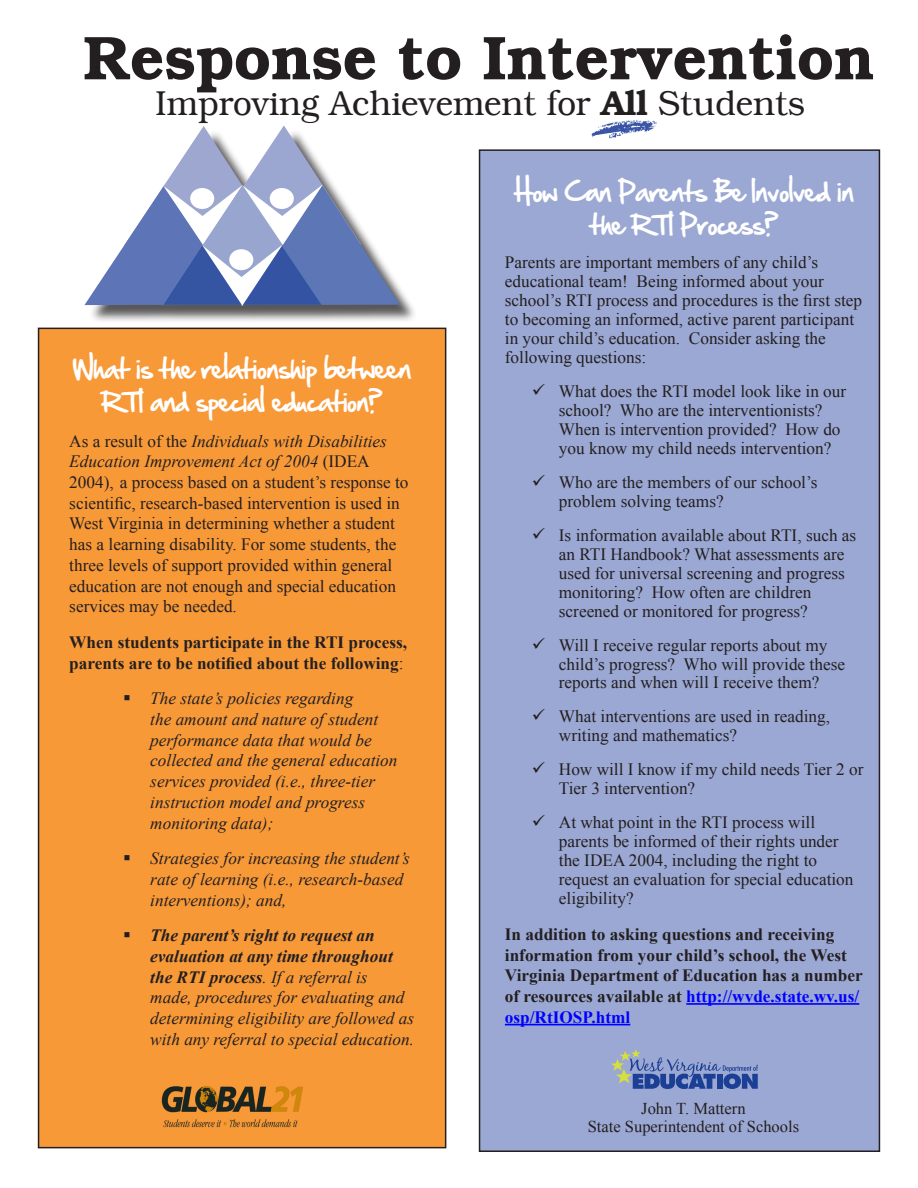
<style>
.page{position:relative;width:918px;height:1188px;background:#fff}
.page>*{position:absolute;margin:0;border:0;box-sizing:border-box;transform-origin:0 0}
.t1{font:600 61.95px "Bookman";color:#231f20}
.t2{font:300 34.35px "Bookman";color:#231f20}
.t3{font:24px/33px "Hand Of Sean";color:#fff;text-align:center}
.List_Paragraph{font:17.25px/18.9px "Times New Roman";color:#231f20}
.annotation_text{font:17.25px/20.7px "Times New Roman";color:#231f20}
.List_Paragraph-2{font:italic 17.25px/20.7px "Times New Roman";color:#231f20}
.annotation_text-2{font:700 17.25px/20.7px "Times New Roman";color:#231f20}
.List_Paragraph-3{font:16.5px "Times New Roman";color:#231f20}
.s1{font-weight:600}
.s2{font-style:italic}
.s3{font-weight:400}
.s4{font-weight:700}
.s5{color:#00f}
</style>
<div class="page">
<div style="left:480px;top:150px;width:399px;height:1001px;background:#9ba8d3"></div>
<div style="left:479px;top:149px;width:401px;height:1003px;border:2px solid #231f20"></div>
<div style="left:39px;top:328px;width:407px;height:820px;background:#f89938"></div>
<div style="left:38px;top:328px;width:408px;height:820px;border:2px solid #231f20"></div>
<hr style="left:686px;top:1003px;width:173px;height:2px;background:#00f">
<hr style="left:505px;top:1024px;width:125px;height:1px;background:#00f">
<svg style="left:591px;top:120px;width:66px;height:19px"></svg>
<div style="left:88px;top:129px;width:329px;height:195px;background:#231f20;opacity:.75"></div>
<svg style="left:84px;top:125px;width:316px;height:181px"></svg>
<div style="left:229px;top:249px;width:24px;height:21px;background:#fff;border-radius:50%"></div>
<div style="left:190px;top:188px;width:24px;height:21px;background:#fff;border-radius:50%"></div>
<div style="left:270px;top:188px;width:24px;height:21px;background:#fff;border-radius:50%"></div>
<img style="left:161px;top:1086px;width:142px;height:42px">
<svg style="left:611px;top:1049px;width:147px;height:40px"></svg>
<h1 class="t1" style="left:83px;top:21px;width:793px">Response to Intervention</h1>
<h2 class="t2" style="left:156px;top:84px;width:651px">Improving Achievement for <span class="s1">All</span> Students</h2>
<p class="t3" style="left:73px;top:352px;width:340px">What is the relationship between<br>RTI and special education?</p>
<p class="annotation_text" style="left:69px;top:430px;width:341px">As a result of the <span class="s2">Individuals with Disabilities Education Improvement Act of 2004</span> (IDEA 2004), a process based on a student’s response to scientific, research-based intervention is used in West Virginia in determining whether a student has a learning disability. For some students, the three levels of support provided within general education are not enough and special education services may be needed.</p>
<p class="annotation_text-2" style="left:69px;top:631px;width:339px">When students participate in the RTI process, parents are to be notified about the following<span class="s3">:</span></p>
<p class="List_Paragraph-2" style="left:150px;top:688px;width:249px;text-indent:-27px">▪ The state’s policies regarding<br>the amount and nature of student performance data that would be collected and the general education services provided (i.e., three-tier instruction model and progress monitoring data);</p>
<p class="List_Paragraph-2" style="left:150px;top:848px;width:261px;text-indent:-27px">▪ Strategies for increasing the student’s rate of learning (i.e., research-based interventions); and,</p>
<p class="List_Paragraph-2" style="left:150px;top:925px;width:265px;text-indent:-27px">▪ <span class="s4">The parent’s right to request an evaluation at any time throughout the RTI process</span>. If a referral is<br>made, procedures for evaluating and determining eligibility are followed as with any referral to special education.</p>
<p class="t3" style="left:515px;top:175px;width:341px">How Can Parents Be Involved in the RTI Process?</p>
<p class="annotation_text" style="left:505px;top:252px;width:359px;line-height:18.9px">Parents are important members of any child’s educational team! Being informed about your school’s RTI process and procedures is the first step to becoming an informed, active parent participant in your child’s education. Consider asking the following questions:</p>
<p class="List_Paragraph" style="left:559px;top:381px;width:289px;text-indent:-27px">✓ What does the RTI model look like in our school? Who are the interventionists?<br>When is intervention provided? How do you know my child needs intervention?</p>
<p class="List_Paragraph" style="left:559px;top:472px;width:260px;text-indent:-27px">✓ Who are the members of our school’s problem solving teams?</p>
<p class="List_Paragraph" style="left:559px;top:525px;width:299px;text-indent:-27px">✓ Is information available about RTI, such as an RTI Handbook? What assessments are used for universal screening and progress monitoring? How often are children screened or monitored for progress?</p>
<p class="List_Paragraph" style="left:559px;top:635px;width:288px;text-indent:-27px">✓ Will I receive regular reports about my child’s progress? Who will provide these reports and when will I receive them?</p>
<p class="List_Paragraph" style="left:559px;top:707px;width:273px;text-indent:-27px">✓ What interventions are used in reading, writing and mathematics?</p>
<p class="List_Paragraph" style="left:559px;top:760px;width:306px;text-indent:-27px">✓ How will I know if my child needs Tier 2 or<br>Tier 3 intervention?</p>
<p class="List_Paragraph" style="left:559px;top:813px;width:296px;text-indent:-27px">✓ At what point in the RTI process will parents be informed of their rights under the IDEA 2004, including the right to request an evaluation for special education eligibility?</p>
<p class="annotation_text-2" style="left:505px;top:923px;width:359px">In addition to asking questions and receiving information from your child’s school, the West Virginia Department of Education has a number of resources available at <span class="s5">http://wvde.state.wv.us/ osp/RtIOSP.html</span></p>
<p class="List_Paragraph-3" style="left:641px;top:1097px;width:106px">John T. Mattern</p>
<p class="List_Paragraph-3" style="left:588px;top:1115px;width:213px">State Superintendent of Schools</p>
</div>
